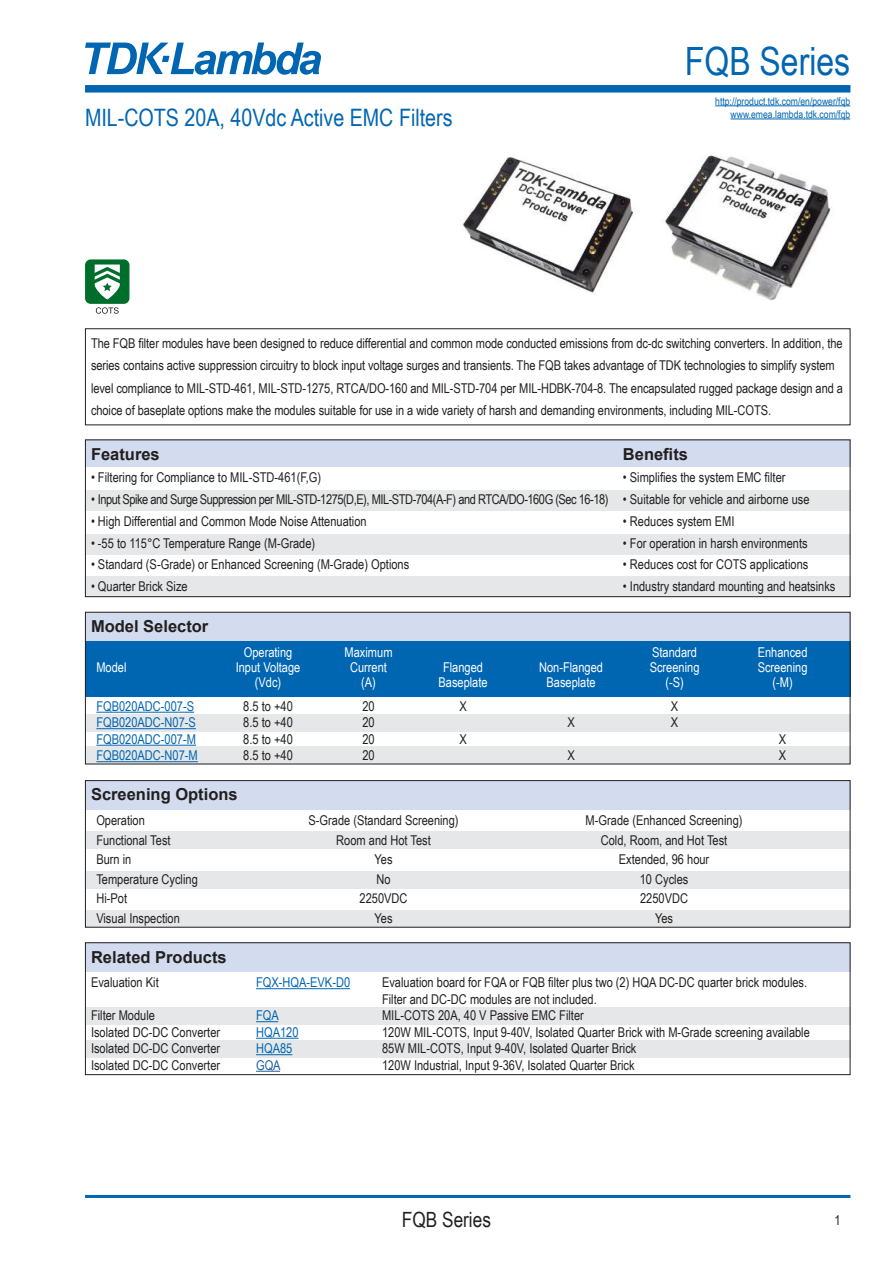
<style>
.page{position:relative;width:893px;height:1263px;background:#fff}
.page>*{position:absolute;margin:0;border:0;box-sizing:border-box;transform-origin:0 0}
.t1{font:39px "Arial Narrow";color:#0066b2}
.t2{font:24px "Arial Narrow";color:#0066b2}
.t3{font:21px "Arial Narrow";color:#221f1f}
.t4{font:700 16.5px "Arial";color:#221f1f}
.t5{font:13.5px/22.5px "Arial Narrow";color:#221f1f}
.t6{font:13.5px "Arial Narrow";color:#fff}
.t7{font:13.5px "Arial Narrow";letter-spacing:-.035em;color:#221f1f}
.t8{font:13.5px "Arial Narrow";color:#0066b2}
.t9{font:13.5px "Arial Narrow";color:#1f5d9e}
.t10{font:10.5px/13px "Arial Narrow";color:#0066b2;text-align:right}
</style>
<div class="page">
<div style="left:85px;top:85px;width:765px;height:8px;background:#0066b2"></div>
<hr style="left:85px;top:1195px;width:765px;height:3px;background:#0066b2">
<svg style="left:85px;top:43px;width:236px;height:32px"></svg>
<svg style="left:96px;top:307px;width:23px;height:7px"></svg>
<div style="left:85px;top:259px;width:44px;height:45px;background:#006e2b;border-radius:6px"></div>
<svg style="left:94px;top:265px;width:26px;height:34px"></svg>
<div style="left:85px;top:490px;width:765px;height:20px;background:#e6e7e8"></div>
<div style="left:85px;top:534px;width:765px;height:20px;background:#e6e7e8"></div>
<div style="left:85px;top:577px;width:765px;height:20px;background:#e6e7e8"></div>
<div style="left:85px;top:439px;width:765px;height:28px;background:#d3dcef"></div>
<img style="left:463px;top:157px;width:170px;height:136px">
<div style="left:85px;top:439px;width:765px;height:158px;border:1px solid #221f1f"></div>
<div style="left:85px;top:328px;width:765px;height:97px;border:1px solid #221f1f"></div>
<div style="left:85px;top:612px;width:765px;height:30px;background:#d3dcef"></div>
<div style="left:85px;top:942px;width:765px;height:30px;background:#d3dcef"></div>
<div style="left:85px;top:642px;width:765px;height:55px;background:#0066b2"></div>
<div style="left:85px;top:715px;width:765px;height:17px;background:#e6e7e8"></div>
<div style="left:85px;top:1007px;width:765px;height:17px;background:#e6e7e8"></div>
<div style="left:85px;top:1040px;width:765px;height:17px;background:#e6e7e8"></div>
<div style="left:85px;top:747px;width:765px;height:17px;background:#e6e7e8"></div>
<div style="left:85px;top:612px;width:765px;height:152px;border:1px solid #221f1f"></div>
<div style="left:85px;top:942px;width:765px;height:133px;border:1px solid #221f1f"></div>
<hr style="left:96px;top:712px;width:98px;height:1px;background:#0066b2">
<hr style="left:96px;top:728px;width:100px;height:1px;background:#0066b2">
<hr style="left:96px;top:745px;width:100px;height:1px;background:#0066b2">
<hr style="left:96px;top:761px;width:102px;height:1px;background:#0066b2">
<hr style="left:256px;top:988px;width:94px;height:1px;background:#0066b2">
<svg style="left:256px;top:1021px;width:22px;height:1px"></svg>
<hr style="left:256px;top:1038px;width:42px;height:1px;background:#0066b2">
<hr style="left:256px;top:1054px;width:36px;height:1px;background:#0066b2">
<svg style="left:256px;top:1071px;width:24px;height:1px"></svg>
<div style="left:85px;top:780px;width:765px;height:30px;background:#d3dcef"></div>
<div style="left:85px;top:832px;width:765px;height:17px;background:#e6e7e8"></div>
<div style="left:85px;top:871px;width:765px;height:17px;background:#e6e7e8"></div>
<div style="left:85px;top:910px;width:765px;height:17px;background:#e6e7e8"></div>
<div style="left:85px;top:780px;width:765px;height:147px;border:1px solid #221f1f"></div>
<img style="left:664px;top:155px;width:167px;height:146px">
<hr style="left:715px;top:105px;width:135px;height:1px;background:#0066b2">
<hr style="left:731px;top:119px;width:119px;height:1px;background:#0066b2">
<h2 class="t2" style="left:85px;top:108px;width:369px">MIL-COTS 20A, 40Vdc Active EMC Filters</h2>
<h1 class="t1" style="left:685px;top:46px;width:167px">FQB Series</h1>
<p class="t10" style="left:715px;top:94px;width:136px">http://product.tdk.com/en/power/fqb www.emea.lambda.tdk.com/fqb</p>
<p class="t5" style="left:91px;top:331px;width:754px">The FQB 昀椀lter modules have been designed to reduce differential and common mode conducted emissions from dc-dc switching converters. In addition, the series contains active suppression circuitry to block input voltage surges and transients. The FQB takes advantage of TDK technologies to simplify system level compliance to MIL-STD-461, MIL-STD-1275, RTCA/DO-160 and MIL-STD-704 per MIL-HDBK-704-8. The encapsulated rugged package design and a choice of baseplate options make the modules suitable for use in a wide variety of harsh and demanding environments, including MIL-COTS.</p>
<p class="t4" style="left:91px;top:448px;width:70px">Features</p>
<p class="t4" style="left:623px;top:442px;width:67px">Bene昀椀ts</p>
<p class="t5" style="left:91px;top:467px;width:232px">• Filtering for Compliance to MIL-STD-461(F,G)</p>
<p class="t7" style="left:91px;top:489px;width:519px">• Input Spike and Surge Suppression per MIL-STD-1275(D,E), MIL-STD-704(A-F) and RTCA/DO-160G (Sec 16-18)</p>
<p class="t5" style="left:91px;top:509px;width:277px">• High Differential and Common Mode Noise Attenuation</p>
<p class="t5" style="left:91px;top:531px;width:226px">• -55 to 115°C Temperature Range (M-Grade)</p>
<p class="t5" style="left:91px;top:553px;width:320px">• Standard (S-Grade) or Enhanced Screening (M-Grade) Options</p>
<p class="t5" style="left:91px;top:575px;width:98px">• Quarter Brick Size</p>
<p class="t4" style="left:91px;top:620px;width:119px">Model Selector</p>
<p class="t5" style="left:623px;top:467px;width:164px">• Simpli昀椀es the system EMC 昀椀lter</p>
<p class="t5" style="left:623px;top:488px;width:188px">• Suitable for vehicle and airborne use</p>
<p class="t5" style="left:623px;top:509px;width:113px">• Reduces system EMI</p>
<p class="t5" style="left:623px;top:531px;width:186px">• For operation in harsh environments</p>
<p class="t5" style="left:623px;top:553px;width:187px">• Reduces cost for COTS applications</p>
<p class="t5" style="left:623px;top:575px;width:214px">• Industry standard mounting and heatsinks</p>
<p class="t6" style="left:244px;top:642px;width:50px">Operating</p>
<p class="t6" style="left:345px;top:642px;width:49px">Maximum</p>
<p class="t6" style="left:652px;top:642px;width:46px">Standard</p>
<p class="t6" style="left:758px;top:642px;width:51px">Enhanced</p>
<p class="t6" style="left:96px;top:657px;width:32px">Model</p>
<p class="t6" style="left:236px;top:657px;width:66px">Input Voltage</p>
<p class="t6" style="left:350px;top:657px;width:38px">Current</p>
<p class="t6" style="left:443px;top:657px;width:42px">Flanged</p>
<p class="t6" style="left:539px;top:657px;width:65px">Non-Flanged</p>
<p class="t6" style="left:650px;top:657px;width:51px">Screening</p>
<p class="t6" style="left:758px;top:657px;width:51px">Screening</p>
<p class="t6" style="left:255px;top:672px;width:28px">(Vdc)</p>
<p class="t6" style="left:361px;top:672px;width:16px">(A)</p>
<p class="t6" style="left:438px;top:672px;width:51px">Baseplate</p>
<p class="t6" style="left:546px;top:672px;width:51px">Baseplate</p>
<p class="t6" style="left:665px;top:672px;width:20px">(-S)</p>
<p class="t6" style="left:772px;top:672px;width:22px">(-M)</p>
<p class="t8" style="left:96px;top:701px;width:99px">FQB020ADC-007-S</p>
<p class="t5" style="left:243px;top:694px;width:51px">8.5 to +40</p>
<p class="t5" style="left:362px;top:694px;width:14px">20</p>
<p class="t5" style="left:459px;top:694px;width:9px">X</p>
<p class="t5" style="left:671px;top:694px;width:9px">X</p>
<p class="t8" style="left:96px;top:713px;width:101px">FQB020ADC-N07-S</p>
<p class="t5" style="left:243px;top:711px;width:51px">8.5 to +40</p>
<p class="t5" style="left:362px;top:711px;width:14px">20</p>
<p class="t5" style="left:567px;top:711px;width:9px">X</p>
<p class="t5" style="left:671px;top:711px;width:9px">X</p>
<p class="t8" style="left:96px;top:729px;width:101px">FQB020ADC-007-M</p>
<p class="t5" style="left:243px;top:727px;width:51px">8.5 to +40</p>
<p class="t5" style="left:362px;top:727px;width:14px">20</p>
<p class="t5" style="left:459px;top:727px;width:9px">X</p>
<p class="t5" style="left:779px;top:727px;width:9px">X</p>
<p class="t8" style="left:96px;top:746px;width:103px">FQB020ADC-N07-M</p>
<p class="t5" style="left:243px;top:744px;width:51px">8.5 to +40</p>
<p class="t5" style="left:362px;top:744px;width:14px">20</p>
<p class="t5" style="left:567px;top:744px;width:9px">X</p>
<p class="t5" style="left:779px;top:744px;width:9px">X</p>
<p class="t4" style="left:91px;top:788px;width:148px">Screening Options</p>
<p class="t5" style="left:96px;top:809px;width:50px">Operation</p>
<p class="t5" style="left:308px;top:809px;width:152px">S-Grade (Standard Screening)</p>
<p class="t5" style="left:586px;top:809px;width:158px">M-Grade (Enhanced Screening)</p>
<p class="t5" style="left:96px;top:828px;width:76px">Functional Test</p>
<p class="t5" style="left:336px;top:828px;width:96px">Room and Hot Test</p>
<p class="t5" style="left:601px;top:828px;width:128px">Cold, Room, and Hot Test</p>
<p class="t5" style="left:96px;top:848px;width:37px">Burn in</p>
<p class="t5" style="left:375px;top:848px;width:20px">Yes</p>
<p class="t5" style="left:619px;top:848px;width:92px">Extended, 96 hour</p>
<p class="t5" style="left:96px;top:867px;width:103px">Temperature Cycling</p>
<p class="t5" style="left:376px;top:867px;width:16px">No</p>
<p class="t5" style="left:640px;top:867px;width:50px">10 Cycles</p>
<p class="t5" style="left:96px;top:887px;width:32px">Hi-Pot</p>
<p class="t5" style="left:360px;top:887px;width:49px">2250VDC</p>
<p class="t5" style="left:640px;top:887px;width:49px">2250VDC</p>
<p class="t5" style="left:96px;top:906px;width:85px">Visual Inspection</p>
<p class="t5" style="left:375px;top:906px;width:20px">Yes</p>
<p class="t5" style="left:655px;top:906px;width:20px">Yes</p>
<p class="t4" style="left:91px;top:950px;width:137px">Related Products</p>
<p class="t5" style="left:91px;top:971px;width:69px">Evaluation Kit</p>
<p class="t8" style="left:256px;top:973px;width:96px">FQX-HQA-EVK-D0</p>
<p class="t5" style="left:382px;top:974px;width:427px;line-height:16.5px">Evaluation board for FQA or FQB 昀椀lter plus two (2) HQA DC-DC quarter brick modules.<br>Filter and DC-DC modules are not included.</p>
<p class="t5" style="left:91px;top:1004px;width:65px">Filter Module</p>
<p class="t8" style="left:256px;top:1010px;width:24px">FQA</p>
<p class="t5" style="left:382px;top:1004px;width:203px">MIL-COTS 20A, 40 V Passive EMC Filter</p>
<p class="t5" style="left:91px;top:1020px;width:131px">Isolated DC-DC Converter</p>
<p class="t8" style="left:256px;top:1022px;width:44px">HQA120</p>
<p class="t5" style="left:382px;top:1020px;width:429px">120W MIL-COTS, Input 9-40V, Isolated Quarter Brick with M-Grade screening available</p>
<p class="t5" style="left:91px;top:1037px;width:131px">Isolated DC-DC Converter</p>
<p class="t8" style="left:256px;top:1039px;width:38px">HQA85</p>
<p class="t5" style="left:382px;top:1037px;width:256px">85W MIL-COTS, Input 9-40V, Isolated Quarter Brick</p>
<p class="t5" style="left:91px;top:1053px;width:131px">Isolated DC-DC Converter</p>
<p class="t9" style="left:256px;top:1055px;width:26px">GQA</p>
<p class="t5" style="left:382px;top:1053px;width:254px">120W Industrial, Input 9-36V, Isolated Quarter Brick</p>
<h3 class="t3" style="left:402px;top:1211px;width:90px">FQB Series</h3>
<p class="t5" style="left:835px;top:1210px;width:8px">1</p>
</div>
